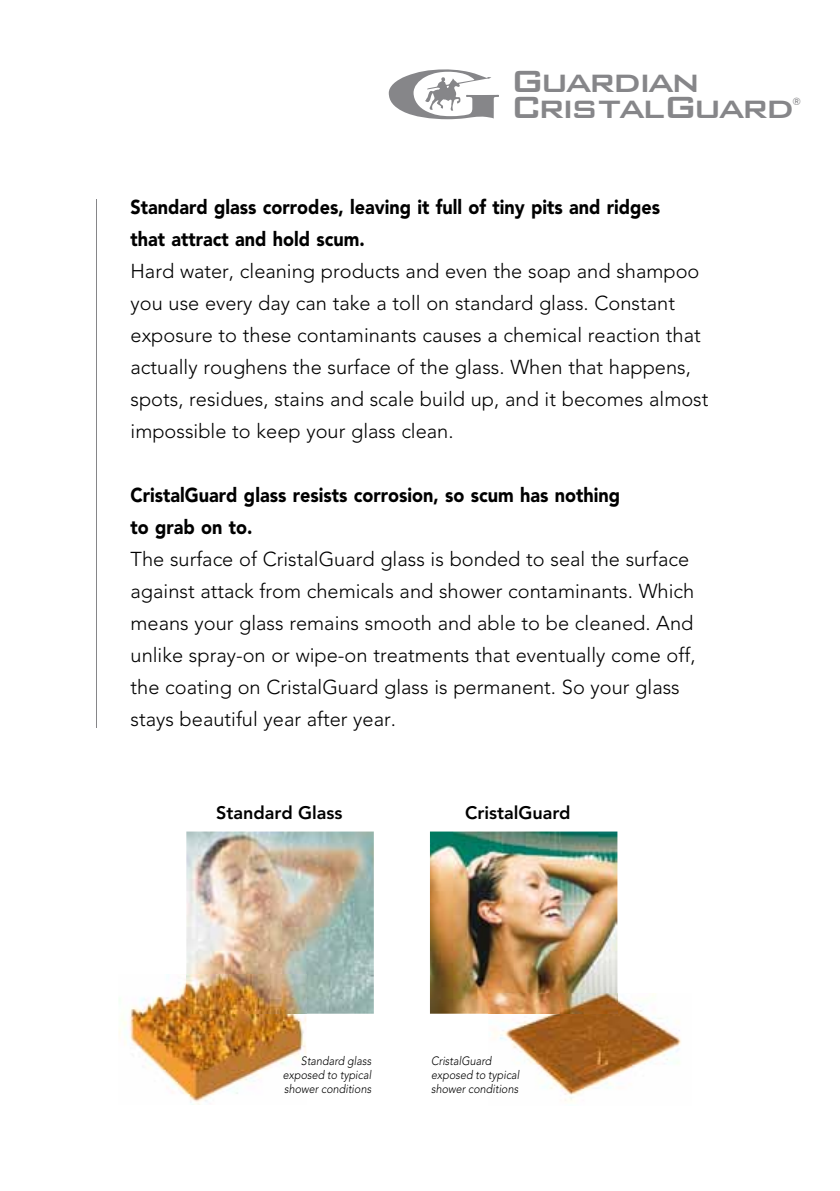
<style>
.page{position:relative;width:840px;height:1191px;background:#fff}
.page>*{position:absolute;margin:0;border:0;box-sizing:border-box;transform-origin:0 0}
.t1{font:500 41px "Bank Gothic BT";letter-spacing:-.07em;color:#868689}
.t2{font:300 20px/32px "Avenir";color:#000}
.t3{font:900 20px/32px "Avenir";color:#000;scale:.9 1}
.t4{font:800 18px "Avenir";color:#000}
.t5{font:italic 300 12px/14px "Avenir";color:#000;text-align:justify;scale:.9 1}
.t6{font:500 10.2px "Bank Gothic BT";color:#868689}
</style>
<div class="page">
<svg style="left:388px;top:69px;width:110px;height:50px"></svg>
<hr style="left:96px;top:199px;width:1px;height:528px;background:#868689">
<img style="left:186px;top:831px;width:187px;height:182px">
<img style="left:430px;top:831px;width:187px;height:182px">
<img style="left:119px;top:974px;width:187px;height:131px">
<img style="left:186px;top:974px;width:120px;height:39px">
<img style="left:488px;top:993px;width:193px;height:109px">
<img style="left:488px;top:993px;width:129px;height:20px">
<h1 class="t1" style="left:510px;top:58px;width:192px">Guardian</h1>
<h1 class="t1" style="left:510px;top:85px;width:285px">CristalGuard</h1>
<p class="t6" style="left:792px;top:97px;width:10px">®</p>
<p class="t3" style="left:130px;top:191px;width:589px">standard glass corrodes, leaving it full of tiny pits and ridges that attract and hold scum.</p>
<p class="t2" style="left:130px;top:255px;width:579px">Hard water, cleaning products and even the soap and shampoo you use every day can take a toll on standard glass. Constant exposure to these contaminants causes a chemical reaction that actually roughens the surface of the glass. When that happens, spots, residues, stains and scale build up, and it becomes almost impossible to keep your glass clean.</p>
<p class="t3" style="left:130px;top:479px;width:545px">CristalGuard glass resists corrosion, so scum has nothing to grab on to.</p>
<p class="t2" style="left:130px;top:543px;width:566px">The surface of CristalGuard glass is bonded to seal the surface against attack from chemicals and shower contaminants. Which means your glass remains smooth and able to be cleaned. And unlike spray-on or wipe-on treatments that eventually come off, the coating on CristalGuard glass is permanent. So your glass stays beautiful year after year.</p>
<p class="t4" style="left:216px;top:802px;width:128px">Standard Glass</p>
<p class="t4" style="left:465px;top:802px;width:107px">CristalGuard</p>
<p class="t5" style="left:283px;top:1053px;width:100px;text-indent:18px">Standard glass exposed to typical shower conditions</p>
<p class="t5" style="left:431px;top:1053px;width:100px;text-align:left">CristalGuard exposed to typical shower conditions</p>
</div>
